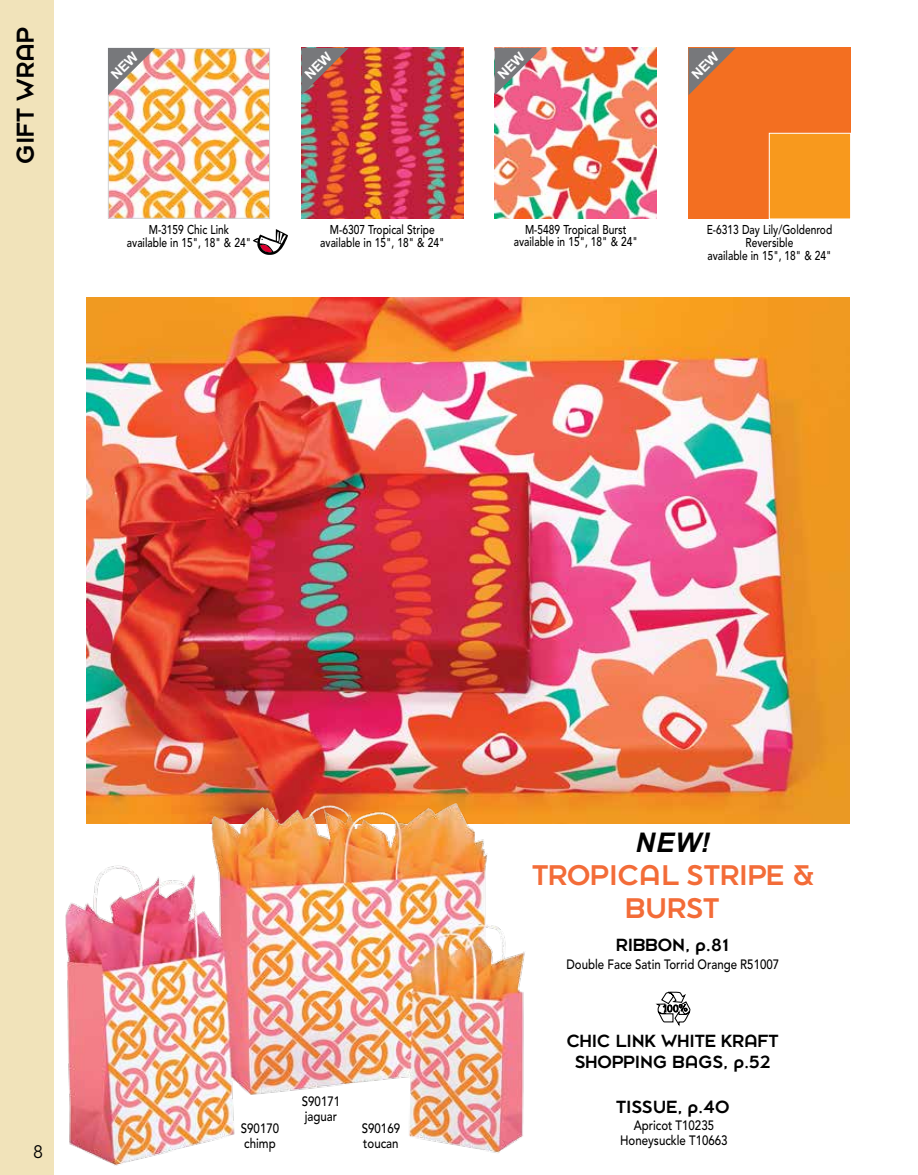
<style>
.page{position:relative;width:918px;height:1175px;background:#fff}
.page>*{position:absolute;margin:0;border:0;box-sizing:border-box;transform-origin:0 0}
.t1{font:31.5px/33px "Dessau Pro";color:#f36c38;text-align:center}
.t2{font:27px "Dessau Pro";color:#000}
.t3{font:italic 700 27px "Arial";color:#000}
.t4{font:19.5px/21px "Dessau Pro";color:#000;text-align:center}
.t5{font:18px "Avenir LT Std";color:#000}
.t6{font:500 13.5px/15px "Avenir LT Std";color:#000;scale:.85 1}
.t7{font:500 12.75px/12.8px "Avenir LT Std";color:#000;text-align:center;scale:.8 1}
</style>
<div class="page">
<div style="left:0;top:0;width:54px;height:1174px;background:#f1e3ba"></div>
<img style="left:87px;top:297px;width:763px;height:527px">
<img style="left:110px;top:50px;width:158px;height:167px">
<div style="left:108px;top:48px;width:162px;height:171px;border:1px solid #d1d3d4"></div>
<img style="left:301px;top:48px;width:162px;height:170px">
<img style="left:495px;top:48px;width:162px;height:171px">
<div style="left:688px;top:48px;width:162px;height:171px;background:#f36f21"></div>
<div style="left:771px;top:135px;width:78px;height:82px;background:#f8991d"></div>
<div style="left:769px;top:133px;width:82px;height:86px;border:1px solid #fff"></div>
<svg style="left:253px;top:229px;width:35px;height:26px"></svg>
<img style="left:65px;top:777px;width:543px;height:389px">
<svg style="left:656px;top:991px;width:34px;height:35px"></svg>
<svg style="left:108px;top:48px;width:47px;height:47px;background:#b49e98"></svg>
<svg style="left:302px;top:48px;width:47px;height:47px;background:#a15857"></svg>
<svg style="left:495px;top:48px;width:47px;height:47px;background:#ae818d"></svg>
<svg style="left:688px;top:48px;width:48px;height:47px;background:#b5734d"></svg>
<h2 class="t2" style="left:11px;top:164px;width:138px;rotate:-90deg">GIFT WRAP</h2>
<p class="t7" style="left:127px;top:223px;width:157px">M-3159 Chic Link<br>available in 15", 18" &amp; 24"</p>
<p class="t7" style="left:514px;top:223px;width:157px">M-5489 Tropical Burst available in 15", 18" &amp; 24"</p>
<p class="t7" style="left:320px;top:224px;width:157px">M-6307 Tropical Stripe available in 15", 18" &amp; 24"</p>
<p class="t7" style="left:707px;top:224px;width:158px">E-6313 Day Lily/Goldenrod<br>Reversible<br>available in 15", 18" &amp; 24"</p>
<h3 class="t5" style="left:33px;top:1141px;width:12px">8</h3>
<p class="t6" style="left:241px;top:1121px;width:47px">S90170 chimp</p>
<p class="t6" style="left:302px;top:1094px;width:47px">S90171 jaguar</p>
<p class="t6" style="left:362px;top:1120px;width:47px">S90169 toucan</p>
<h2 class="t3" style="left:636px;top:825px;width:76px">NEW!</h2>
<h1 class="t1" style="left:532px;top:859px;width:283px">TROPICAL STRIPE &amp;<br>BURST</h1>
<h3 class="t4" style="left:616px;top:934px;width:115px">RIBBON, p.81</h3>
<p class="t6" style="left:566px;top:956px;width:252px">Double Face Satin Torrid Orange R51007</p>
<h3 class="t4" style="left:567px;top:1030px;width:213px">CHIC LINK WHITE KRAFT<br>SHOPPING BAGS, p.52</h3>
<h3 class="t4" style="left:616px;top:1096px;width:115px">TISSUE, p.40</h3>
<p class="t6" style="left:620px;top:1118px;width:128px;text-align:center">Apricot T10235<br>Honeysuckle T10663</p>
</div>
